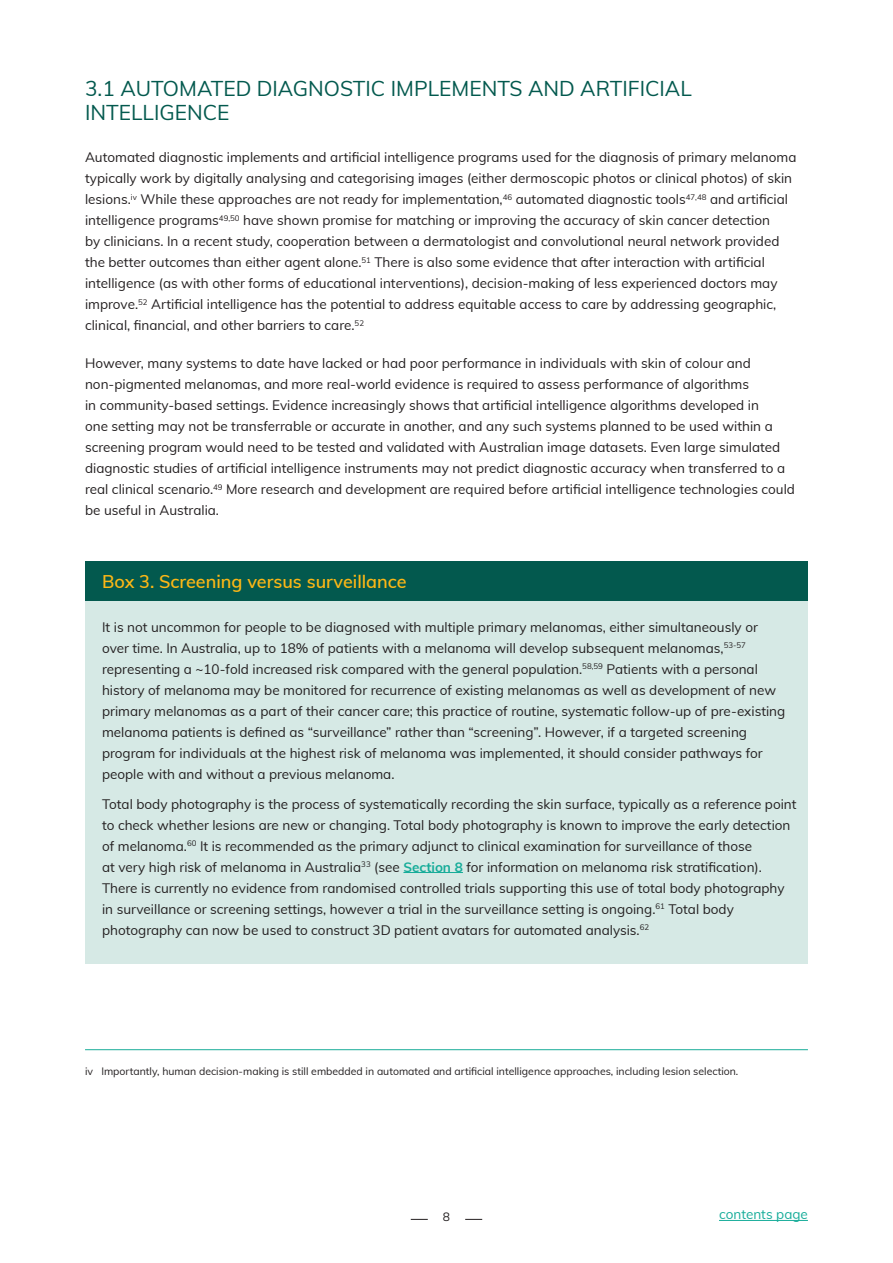
<style>
.page{position:relative;width:893px;height:1263px;background:#fff}
.page>*{position:absolute;margin:0;border:0;box-sizing:border-box;transform-origin:0 0}
.t1{font:21px/24px "Muli";color:#03594e}
.t2{font:600 18px "Muli";color:#fcb716}
.t3{font:13.5px/21px "Muli";color:#231f20}
.t4{font:13.5px "Muli";color:#16ac99}
.t5{font:12px "Mulish";color:#231f20}
.t6{font:10.5px "Muli";color:#231f20}
.s1{font-weight:700;color:#16ac99}
</style>
<div class="page">
<svg style="left:465px;top:1219px;width:17px;height:1px"></svg>
<svg style="left:411px;top:1219px;width:17px;height:1px"></svg>
<hr style="left:85px;top:1049px;width:723px;height:1px;background:#19ad99">
<div style="left:85px;top:561px;width:723px;height:40px;background:#03594e"></div>
<div style="left:85px;top:601px;width:723px;height:362px;background:#d6e9e5"></div>
<hr style="left:403px;top:872px;width:60px;height:1px;background:#16ac99">
<hr style="left:719px;top:1220px;width:89px;height:1px;background:#16ac99">
<h1 class="t1" style="left:85px;top:75px;width:608px">3.1 AUTOMATED DIAGNOSTIC IMPLEMENTS AND ARTIFICIAL<br>INTELLIGENCE</h1>
<p class="t3" style="left:85px;top:146px;width:713px">Automated diagnostic implements and artificial intelligence programs used for the diagnosis of primary melanoma typically work by digitally analysing and categorising images (either dermoscopic photos or clinical photos) of skin lesions.<sup>iv</sup> While these approaches are not ready for implementation,<sup>46</sup> automated diagnostic tools<sup>47,48</sup> and artificial intelligence programs<sup>49,50</sup> have shown promise for matching or improving the accuracy of skin cancer detection<br>by clinicians. In a recent study, cooperation between a dermatologist and convolutional neural network provided the better outcomes than either agent alone.<sup>51</sup> There is also some evidence that after interaction with artificial intelligence (as with other forms of educational interventions), decision-making of less experienced doctors may improve.<sup>52</sup> Artificial intelligence has the potential to address equitable access to care by addressing geographic, clinical, financial, and other barriers to care.<sup>52</sup></p>
<p class="t3" style="left:85px;top:352px;width:711px">However, many systems to date have lacked or had poor performance in individuals with skin of colour and non-pigmented melanomas, and more real-world evidence is required to assess performance of algorithms<br>in community-based settings. Evidence increasingly shows that artificial intelligence algorithms developed in<br>one setting may not be transferrable or accurate in another, and any such systems planned to be used within a screening program would need to be tested and validated with Australian image datasets. Even large simulated diagnostic studies of artificial intelligence instruments may not predict diagnostic accuracy when transferred to a real clinical scenario.<sup>49</sup> More research and development are required before artificial intelligence technologies could be useful in Australia.</p>
<h2 class="t2" style="left:102px;top:568px;width:306px">Box 3. Screening versus surveillance</h2>
<p class="t3" style="left:102px;top:616px;width:685px">It is not uncommon for people to be diagnosed with multiple primary melanomas, either simultaneously or over time. In Australia, up to 18% of patients with a melanoma will develop subsequent melanomas,<sup>53-57 </sup>representing a ~10-fold increased risk compared with the general population.<sup>58,59</sup> Patients with a personal history of melanoma may be monitored for recurrence of existing melanomas as well as development of new primary melanomas as a part of their cancer care; this practice of routine, systematic follow-up of pre-existing melanoma patients is defined as “surveillance” rather than “screening”. However, if a targeted screening program for individuals at the highest risk of melanoma was implemented, it should consider pathways for people with and without a previous melanoma.</p>
<p class="t3" style="left:102px;top:792px;width:696px">Total body photography is the process of systematically recording the skin surface, typically as a reference point to check whether lesions are new or changing. Total body photography is known to improve the early detection of melanoma.<sup>60</sup> It is recommended as the primary adjunct to clinical examination for surveillance of those<br>at very high risk of melanoma in Australia<sup>33</sup> (see <span class="s1">Section 8</span> for information on melanoma risk stratification).<br>There is currently no evidence from randomised controlled trials supporting this use of total body photography in surveillance or screening settings, however a trial in the surveillance setting is ongoing.<sup>61</sup> Total body photography can now be used to construct 3D patient avatars for automated analysis.<sup>62</sup></p>
<p class="t6" style="left:85px;top:1063px;width:655px">iv Importantly, human decision-making is still embedded in automated and artificial intelligence approaches, including lesion selection.</p>
<p class="t5" style="left:443px;top:1208px;width:9px">8</p>
<p class="t4" style="left:719px;top:1205px;width:90px">contents page</p>
</div>
